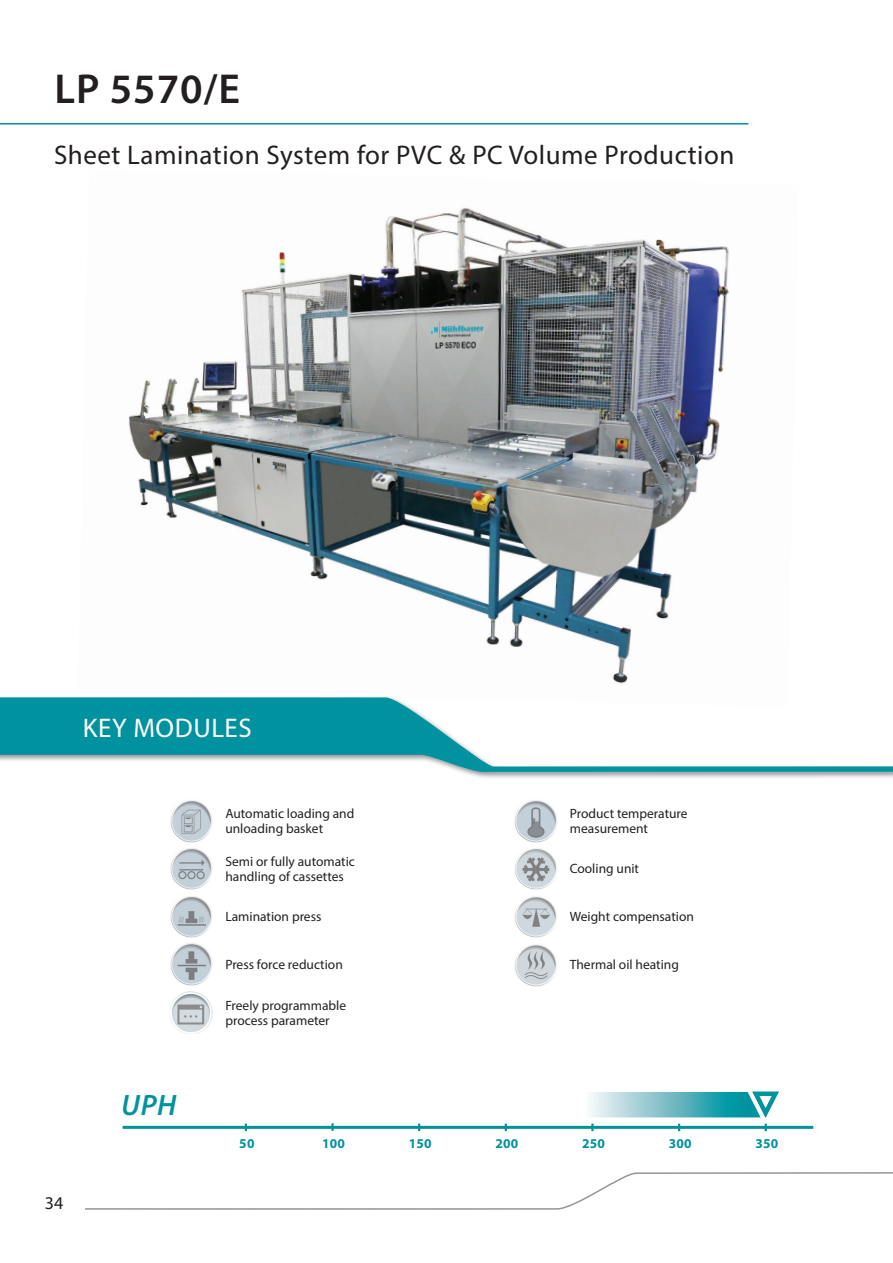
<style>
.page{position:relative;width:893px;height:1263px;background:#fff}
.page>*{position:absolute;margin:0;border:0;box-sizing:border-box;transform-origin:0 0}
.t1{font:600 42px "Myriad Pro";letter-spacing:.02em;color:#231f20}
.t2{font:italic 600 29.55px "Myriad Pro";color:#00929e}
.t3{font:27px "Myriad Pro";letter-spacing:.02em;color:#231f20}
.t4{font:27px "Myriad Pro";letter-spacing:.02em;color:#fff}
.t5{font:18px "Myriad Pro";color:#231f20}
.t6{font:13.5px/15px "Myriad Pro";color:#231f20}
.t7{font:700 13.5px "Myriad Pro";letter-spacing:.02em;color:#00929e}
</style>
<div class="page">
<hr style="left:0;top:123px;width:748px;height:2px;background:#00929e">
<img style="left:128px;top:207px;width:601px;height:477px">
<img style="left:170px;top:800px;width:43px;height:42px">
<img style="left:170px;top:848px;width:42px;height:42px">
<img style="left:170px;top:896px;width:42px;height:42px">
<img style="left:170px;top:943px;width:43px;height:42px">
<img style="left:170px;top:991px;width:43px;height:43px">
<img style="left:514px;top:800px;width:43px;height:42px">
<img style="left:514px;top:848px;width:43px;height:42px">
<img style="left:514px;top:896px;width:43px;height:42px">
<img style="left:514px;top:944px;width:43px;height:42px">
<svg style="left:85px;top:1172px;width:808px;height:38px"></svg>
<hr style="left:123px;top:1126px;width:690px;height:3px;background:#00929e">
<svg style="left:331px;top:1123px;width:3px;height:8px"></svg>
<svg style="left:571px;top:1091px;width:210px;height:40px"></svg>
<svg style="left:0;top:697px;width:893px;height:75px"></svg>
<h1 class="t1" style="left:55px;top:62px;width:187px">LP 5570/E</h1>
<h3 class="t3" style="left:54px;top:138px;width:682px">Sheet Lamination System for PVC &amp; PC Volume Production</h3>
<h3 class="t4" style="left:83px;top:712px;width:170px">KEY MODULES</h3>
<h2 class="t2" style="left:121px;top:1086px;width:57px">UPH</h2>
<p class="t6" style="left:225px;top:805px;width:130px">Automatic loading and unloading basket</p>
<p class="t6" style="left:225px;top:853px;width:131px">Semi or fully automatic handling of cassettes</p>
<p class="t6" style="left:225px;top:909px;width:98px">Lamination press</p>
<p class="t6" style="left:225px;top:956px;width:119px">Press force reduction</p>
<p class="t6" style="left:225px;top:997px;width:122px">Freely programmable process parameter</p>
<p class="t6" style="left:570px;top:805px;width:119px">Product temperature measurement</p>
<p class="t6" style="left:570px;top:861px;width:71px">Cooling unit</p>
<p class="t6" style="left:570px;top:909px;width:126px">Weight compensation</p>
<p class="t6" style="left:570px;top:957px;width:111px">Thermal oil heating</p>
<h3 class="t5" style="left:45px;top:1192px;width:20px">34</h3>
<p class="t7" style="left:239px;top:1135px;width:17px">50</p>
<p class="t7" style="left:322px;top:1135px;width:25px">100</p>
<p class="t7" style="left:409px;top:1135px;width:25px">150</p>
<p class="t7" style="left:495px;top:1135px;width:25px">200</p>
<p class="t7" style="left:582px;top:1135px;width:25px">250</p>
<p class="t7" style="left:669px;top:1135px;width:25px">300</p>
<p class="t7" style="left:755px;top:1135px;width:25px">350</p>
</div>
